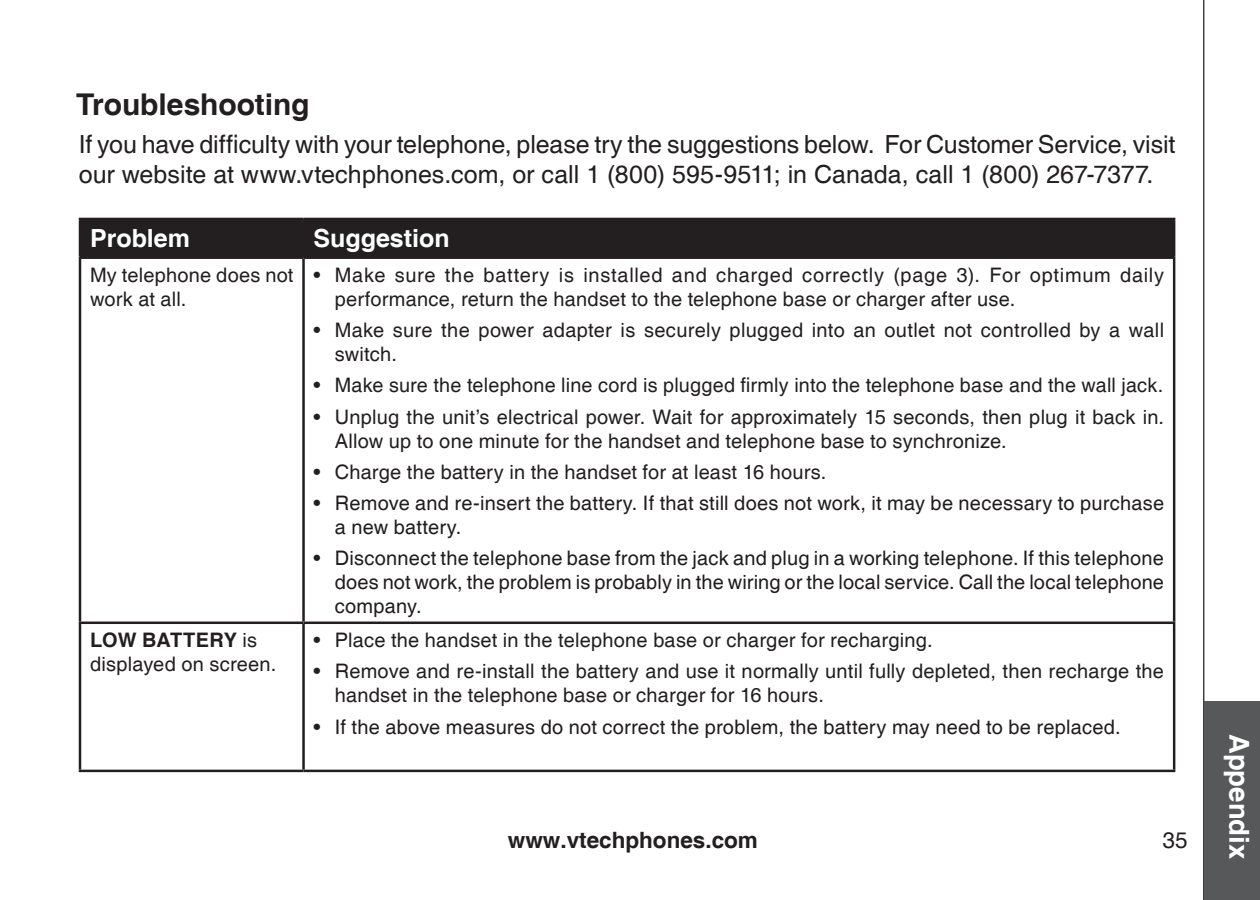
<style>
.page{position:relative;width:1260px;height:900px;background:#fff}
.page>*{position:absolute;margin:0;border:0;box-sizing:border-box;transform-origin:0 0}
.t1{font:700 30px "Helvetica";letter-spacing:-.005em;color:#231f20}
.t2{font:700 27.5px "Helvetica";color:#fff}
.t3{font:25px/30px "Helvetica";letter-spacing:-.005em;color:#231f20}
.t4{font:700 25px "Helvetica";color:#fff}
.t5{font:700 22.5px "Helvetica";color:#231f20}
.t6{font:22.5px "Helvetica";color:#231f20}
.t7{font:20px/31px "Helvetica";letter-spacing:.01em;color:#231f20}
.t8{font:20px/24px "Helvetica";letter-spacing:.01em;color:#211d1e}
.s1{font-weight:700}
</style>
<div class="page">
<hr style="left:1203px;top:0;width:1px;height:900px;background:#231f20">
<div style="left:1204px;top:701px;width:56px;height:199px;background:#57585a"></div>
<div style="left:81px;top:220px;width:1092px;height:36px;background:#231f20"></div>
<hr style="left:79px;top:218px;width:225px;height:2px;background:#231f20">
<hr style="left:79px;top:220px;width:2px;height:36px;background:#231f20">
<hr style="left:304px;top:218px;width:871px;height:2px;background:#231f20">
<hr style="left:302px;top:220px;width:3px;height:36px;background:#231f20">
<hr style="left:1173px;top:220px;width:2px;height:36px;background:#231f20">
<hr style="left:79px;top:256px;width:225px;height:3px;background:#231f20">
<hr style="left:79px;top:259px;width:2px;height:363px;background:#231f20">
<hr style="left:304px;top:256px;width:871px;height:3px;background:#231f20">
<hr style="left:302px;top:259px;width:3px;height:363px;background:#231f20">
<hr style="left:1173px;top:259px;width:2px;height:363px;background:#231f20">
<hr style="left:79px;top:622px;width:225px;height:2px;background:#231f20">
<hr style="left:79px;top:624px;width:2px;height:146px;background:#231f20">
<hr style="left:304px;top:622px;width:871px;height:2px;background:#231f20">
<hr style="left:302px;top:624px;width:3px;height:146px;background:#231f20">
<hr style="left:1173px;top:624px;width:2px;height:146px;background:#231f20">
<hr style="left:79px;top:770px;width:225px;height:2px;background:#231f20">
<hr style="left:304px;top:770px;width:871px;height:2px;background:#231f20">
<h1 class="t1" style="left:76px;top:86px;width:235px">Troubleshooting</h1>
<p class="t3" style="left:79px;top:130px;width:1098px">If you have difficulty with your telephone, please try the suggestions below. For Customer Service, visit our website at www.vtechphones.com, or call 1 (800) 595-9511; in Canada, call 1 (800) 267-7377.</p>
<p class="t4" style="left:90px;top:223px;width:102px">Problem</p>
<p class="t4" style="left:314px;top:223px;width:138px">Suggestion</p>
<p class="t7" style="left:90px;top:264px;width:205px;line-height:24px">My telephone does not work at all.</p>
<p class="t7" style="left:335px;top:264px;width:831px;line-height:24px">Make sure the battery is installed and charged correctly (page 3). For optimum daily performance, return the handset to the telephone base or charger after use.</p>
<p class="t7" style="left:335px;top:319px;width:831px;line-height:24px">Make sure the power adapter is securely plugged into an outlet not controlled by a wall switch.</p>
<p class="t7" style="left:335px;top:371px;width:831px">Make sure the telephone line cord is plugged firmly into the telephone base and the wall jack.<br>Unplug the unit’s electrical power. Wait for approximately 15 seconds, then plug it back in.</p>
<p class="t7" style="left:335px;top:426px;width:673px">Allow up to one minute for the handset and telephone base to synchronize.<br>Charge the battery in the handset for at least 16 hours.</p>
<p class="t8" style="left:335px;top:491px;width:831px">Remove and re-insert the battery. If that still does not work, it may be necessary to purchase a new battery.</p>
<p class="t8" style="left:335px;top:546px;width:831px;text-align:justify">Disconnect the telephone base from the jack and plug in a working telephone. If this telephone does not work, the problem is probably in the wiring or the local service. Call the local telephone company.</p>
<p class="t7" style="left:314px;top:260px;width:8px">•</p>
<p class="t7" style="left:314px;top:316px;width:8px">•</p>
<p class="t7" style="left:314px;top:371px;width:8px">• •</p>
<p class="t7" style="left:314px;top:457px;width:8px">•</p>
<p class="t8" style="left:314px;top:491px;width:8px">•</p>
<p class="t8" style="left:314px;top:546px;width:8px">•</p>
<p class="t7" style="left:90px;top:629px;width:188px;line-height:24px"><span class="s1">LOW BATTERY</span> is displayed on screen.</p>
<p class="t7" style="left:335px;top:626px;width:831px">Place the handset in the telephone base or charger for recharging.<br>Remove and re-install the battery and use it normally until fully depleted, then recharge the</p>
<p class="t7" style="left:335px;top:681px;width:491px">handset in the telephone base or charger for 16 hours.</p>
<p class="t8" style="left:335px;top:715px;width:787px">If the above measures do not correct the problem, the battery may need to be replaced.</p>
<p class="t7" style="left:314px;top:626px;width:8px">• •</p>
<p class="t8" style="left:314px;top:715px;width:8px">•</p>
<p class="t5" style="left:508px;top:827px;width:252px">www.vtechphones.com</p>
<p class="t6" style="left:1162px;top:827px;width:27px">35</p>
<h2 class="t2" style="left:1256px;top:734px;width:127px;rotate:90deg">Appendix</h2>
</div>
